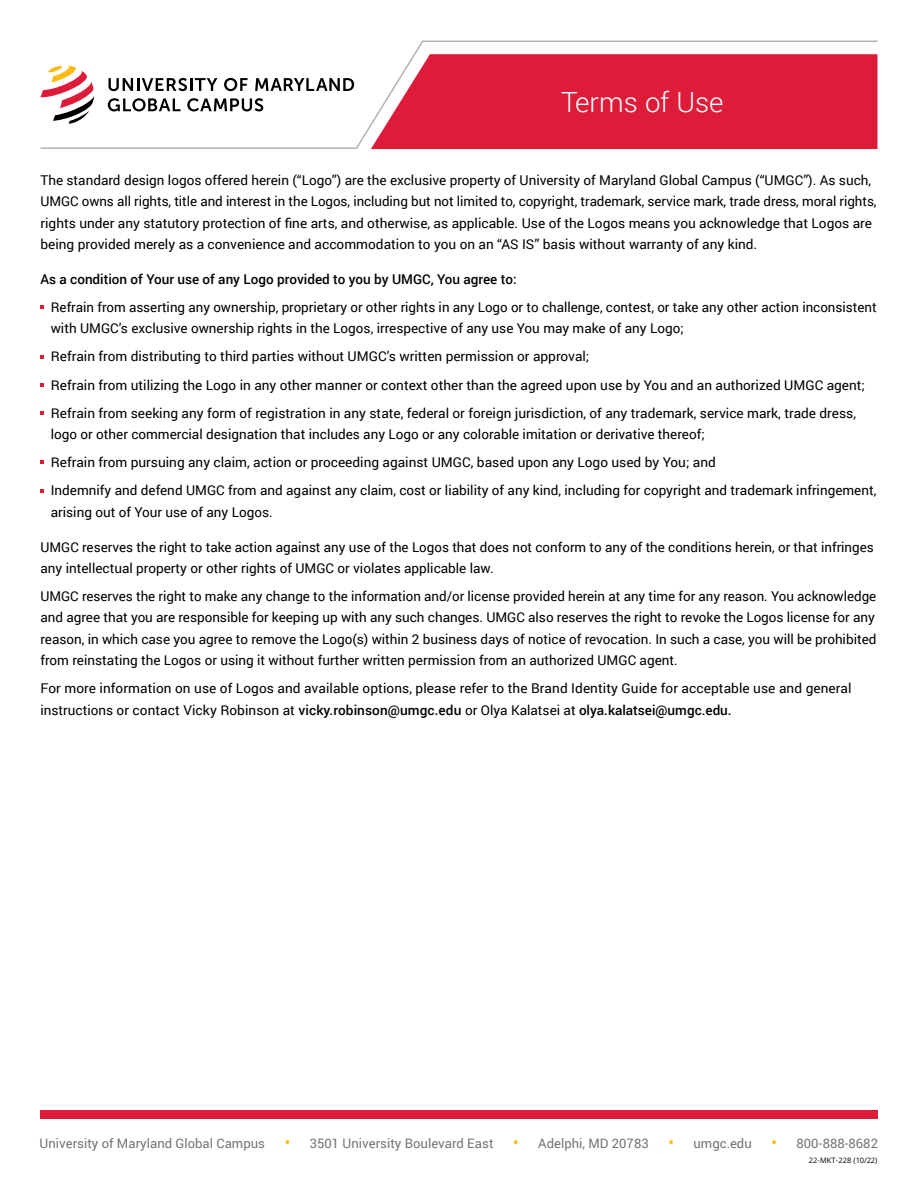
<style>
.page{position:relative;width:918px;height:1188px;background:#fff}
.page>*{position:absolute;margin:0;border:0;box-sizing:border-box;transform-origin:0 0}
.t1{font:300 27.75px "Roboto";letter-spacing:-.01em;color:#fff}
.t2{font:13.5px/21.3px "Roboto";color:#000}
.t3{font:500 13.5px "Roboto";color:#000}
.t4{font:13.05px "Roboto";color:#70747a}
.t5{font:7.5px "Open Sans";letter-spacing:.01em;color:#000}
.s1{font-weight:500}
.s2{font-weight:500;font-size:15.6px;color:#fdba12}
</style>
<div class="page">
<svg style="left:40px;top:40px;width:838px;height:109px"></svg>
<svg style="left:40px;top:305px;width:4px;height:4px"></svg>
<svg style="left:40px;top:355px;width:4px;height:3px"></svg>
<svg style="left:40px;top:383px;width:4px;height:4px"></svg>
<svg style="left:40px;top:411px;width:4px;height:4px"></svg>
<svg style="left:40px;top:461px;width:4px;height:3px"></svg>
<svg style="left:40px;top:489px;width:4px;height:3px"></svg>
<svg style="left:109px;top:78px;width:108px;height:13px"></svg>
<svg style="left:224px;top:78px;width:24px;height:13px"></svg>
<svg style="left:255px;top:78px;width:99px;height:13px"></svg>
<svg style="left:108px;top:98px;width:73px;height:13px"></svg>
<svg style="left:187px;top:98px;width:76px;height:13px"></svg>
<svg style="left:40px;top:66px;width:54px;height:58px"></svg>
<div style="left:40px;top:1110px;width:838px;height:9px;background:#de1b39"></div>
<h1 class="t1" style="left:561px;top:82px;width:164px">Terms of Use</h1>
<p class="t2" style="left:40px;top:169px;width:838px">The standard design logos offered herein (“Logo”) are the exclusive property of University of Maryland Global Campus (“UMGC”). As such, UMGC owns all rights, title and interest in the Logos, including but not limited to, copyright, trademark, service mark, trade dress, moral rights, rights under any statutory protection of fine arts, and otherwise, as applicable. Use of the Logos means you acknowledge that Logos are being provided merely as a convenience and accommodation to you on an “AS IS” basis without warranty of any kind.</p>
<p class="t3" style="left:40px;top:269px;width:478px">As a condition of Your use of any Logo provided to you by UMGC, You agree to:</p>
<p class="t2" style="left:51px;top:296px;width:827px">Refrain from asserting any ownership, proprietary or other rights in any Logo or to challenge, contest, or take any other action inconsistent with UMGC’s exclusive ownership rights in the Logos, irrespective of any use You may make of any Logo;</p>
<p class="t2" style="left:51px;top:345px;width:540px">Refrain from distributing to third parties without UMGC’s written permission or approval;</p>
<p class="t2" style="left:51px;top:374px;width:816px">Refrain from utilizing the Logo in any other manner or context other than the agreed upon use by You and an authorized UMGC agent;</p>
<p class="t2" style="left:51px;top:402px;width:807px">Refrain from seeking any form of registration in any state, federal or foreign jurisdiction, of any trademark, service mark, trade dress, logo or other commercial designation that includes any Logo or any colorable imitation or derivative thereof;</p>
<p class="t2" style="left:51px;top:451px;width:667px">Refrain from pursuing any claim, action or proceeding against UMGC, based upon any Logo used by You; and</p>
<p class="t2" style="left:51px;top:479px;width:827px">Indemnify and defend UMGC from and against any claim, cost or liability of any kind, including for copyright and trademark infringement, arising out of Your use of any Logos.</p>
<p class="t2" style="left:40px;top:536px;width:835px">UMGC reserves the right to take action against any use of the Logos that does not conform to any of the conditions herein, or that infringes any intellectual property or other rights of UMGC or violates applicable law.</p>
<p class="t2" style="left:40px;top:585px;width:837px;text-align:justify">UMGC reserves the right to make any change to the information and/or license provided herein at any time for any reason. You acknowledge and agree that you are responsible for keeping up with any such changes. UMGC also reserves the right to revoke the Logos license for any reason, in which case you agree to remove the Logo(s) within 2 business days of notice of revocation. In such a case, you will be prohibited from reinstating the Logos or using it without further written permission from an authorized UMGC agent.</p>
<p class="t2" style="left:40px;top:677px;width:813px">For more information on use of Logos and available options, please refer to the Brand Identity Guide for acceptable use and general instructions or contact Vicky Robinson at <span class="s1">vicky.robinson@umgc.edu</span> or Olya Kalatsei at <span class="s1">olya.kalatsei@umgc.edu.</span></p>
<p class="t4" style="left:40px;top:1134px;width:227px">University of Maryland Global Campus</p>
<p class="t4" style="left:285px;top:1134px;width:210px"><span class="s2">•</span> 3501 University Boulevard East</p>
<p class="t4" style="left:513px;top:1134px;width:137px"><span class="s2">•</span> Adelphi, MD 20783</p>
<p class="t4" style="left:668px;top:1134px;width:85px"><span class="s2">•</span> umgc.edu</p>
<p class="t4" style="left:771px;top:1134px;width:108px"><span class="s2">•</span> 800-888-8682</p>
<p class="t5" style="left:809px;top:1155px;width:70px">22-MKT-228 (10/22)</p>
</div>
